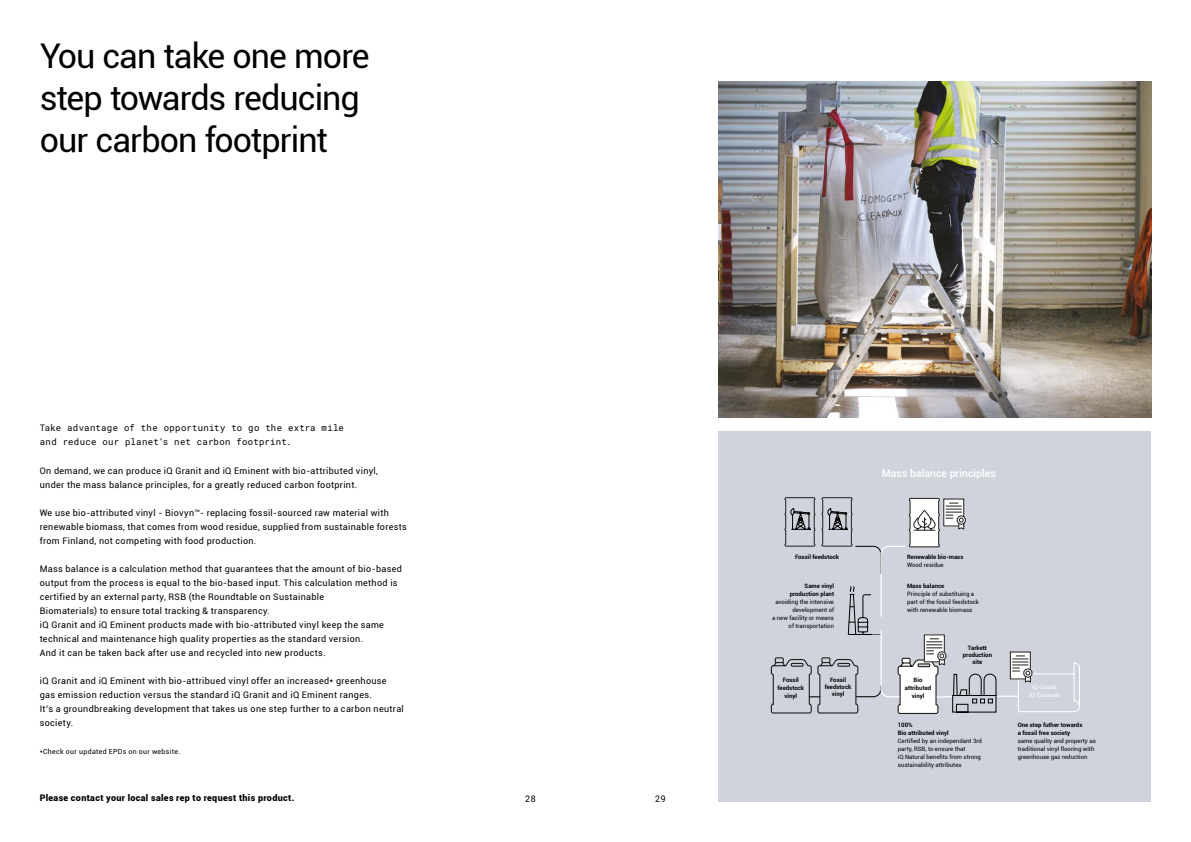
<style>
.page{position:relative;width:1191px;height:842px;background:#fff}
.page>*{position:absolute;margin:0;border:0;box-sizing:border-box;transform-origin:0 0}
.t1{font:34px/42px "Roboto";letter-spacing:-.03em;color:#000}
.t2{font:500 10.5px "Roboto";color:#fff}
.t3{font:9px/14px "Roboto";letter-spacing:.035em;color:#000}
.t4{font:9px/14px "Roboto Mono";letter-spacing:.03em;color:#000}
.t5{font:900 9px "Roboto";letter-spacing:.04em;color:#000}
.t6{font:7px "Roboto";letter-spacing:.045em;color:#000}
.t7{font:6.2px/7.4px "Georgia";letter-spacing:-.02em;color:#fff;text-align:center}
.t8{font:6px/8px "Roboto";color:#000}
.t9{font:700 6px/8px "Roboto";color:#000;text-align:center}
</style>
<div class="page">
<div style="left:718px;top:432px;width:433px;height:370px;background:#d0d3dc"></div>
<svg style="left:770px;top:497px;width:310px;height:217px"></svg>
<img style="left:718px;top:82px;width:433px;height:336px">
<h1 class="t1" style="left:40px;top:34px;width:331px">You can take one more step towards reducing our carbon footprint</h1>
<p class="t4" style="left:40px;top:421px;width:306px">Take advantage of the opportunity to go the extra mile and reduce our planet’s net carbon footprint.</p>
<p class="t3" style="left:40px;top:463px;width:340px">On demand, we can produce iQ Granit and iQ Eminent with bio-attributed vinyl, under the mass balance principles, for a greatly reduced carbon footprint.</p>
<p class="t3" style="left:40px;top:505px;width:368px">We use bio-attributed vinyl - Biovyn™- replacing fossil-sourced raw material with renewable biomass, that comes from wood residue, supplied from sustainable forests from Finland, not competing with food production.</p>
<p class="t3" style="left:40px;top:561px;width:364px">Mass balance is a calculation method that guarantees that the amount of bio-based output from the process is equal to the bio-based input. This calculation method is certified by an external party, RSB (the Roundtable on Sustainable<br>Biomaterials) to ensure total tracking &amp; transparency.<br>iQ Granit and iQ Eminent products made with bio-attributed vinyl keep the same technical and maintenance high quality properties as the standard version.<br>And it can be taken back after use and recycled into new products.</p>
<p class="t3" style="left:40px;top:673px;width:365px">iQ Granit and iQ Eminent with bio-attribued vinyl offer an increased* greenhouse gas emission reduction versus the standard iQ Granit and iQ Eminent ranges.<br>It’s a groundbreaking development that takes us one step further to a carbon neutral society.</p>
<p class="t6" style="left:40px;top:746px;width:142px">*Check our updated EPDs on our website.</p>
<p class="t5" style="left:40px;top:792px;width:256px">Please contact your local sales rep to request this product.</p>
<p class="t4" style="left:525px;top:791px;width:12px">28</p>
<p class="t4" style="left:655px;top:791px;width:12px">29</p>
<p class="t2" style="left:881px;top:465px;width:116px">Mass balance principles</p>
<p class="t9" style="left:795px;top:553px;width:46px">Fossil feedstock</p>
<p class="t9" style="left:907px;top:553px;width:58px">Renewable bio-mass</p>
<p class="t8" style="left:907px;top:561px;width:38px">Wood residue</p>
<p class="t9" style="left:789px;top:582px;width:46px;text-align:right">Same vinyl production plant</p>
<p class="t8" style="left:772px;top:598px;width:64px;text-align:right">avoiding the intensive development of<br>a new facility or means of transportation</p>
<p class="t9" style="left:907px;top:582px;width:39px">Mass balance</p>
<p class="t8" style="left:907px;top:590px;width:73px">Principle of substituing a part of the fossil feedstock with renewable biomass</p>
<p class="t9" style="left:963px;top:644px;width:31px;line-height:7px">Tarkett production site</p>
<p class="t9" style="left:777px;top:676px;width:28px">Fossil feedstock vinyl</p>
<p class="t9" style="left:824px;top:676px;width:28px;line-height:7px">Fossil feedstock vinyl</p>
<p class="t9" style="left:904px;top:676px;width:28px">Bio attributed vinyl</p>
<p class="t7" style="left:1028px;top:683px;width:32px">iQ Granit iQ Eminent</p>
<p class="t9" style="left:897px;top:720px;width:53px;text-align:left">100%<br>Bio attributed vinyl</p>
<p class="t8" style="left:897px;top:736px;width:85px">Certified by an independant 3rd party, RSB, to ensure that<br>iQ Natural benefits from strong sustainability attributes</p>
<p class="t9" style="left:1017px;top:720px;width:66px;text-align:left">One step futher towards a fossil free society</p>
<p class="t8" style="left:1017px;top:736px;width:80px">same quality and property as traditional vinyl flooring with greenhouse gaz reduction</p>
</div>
